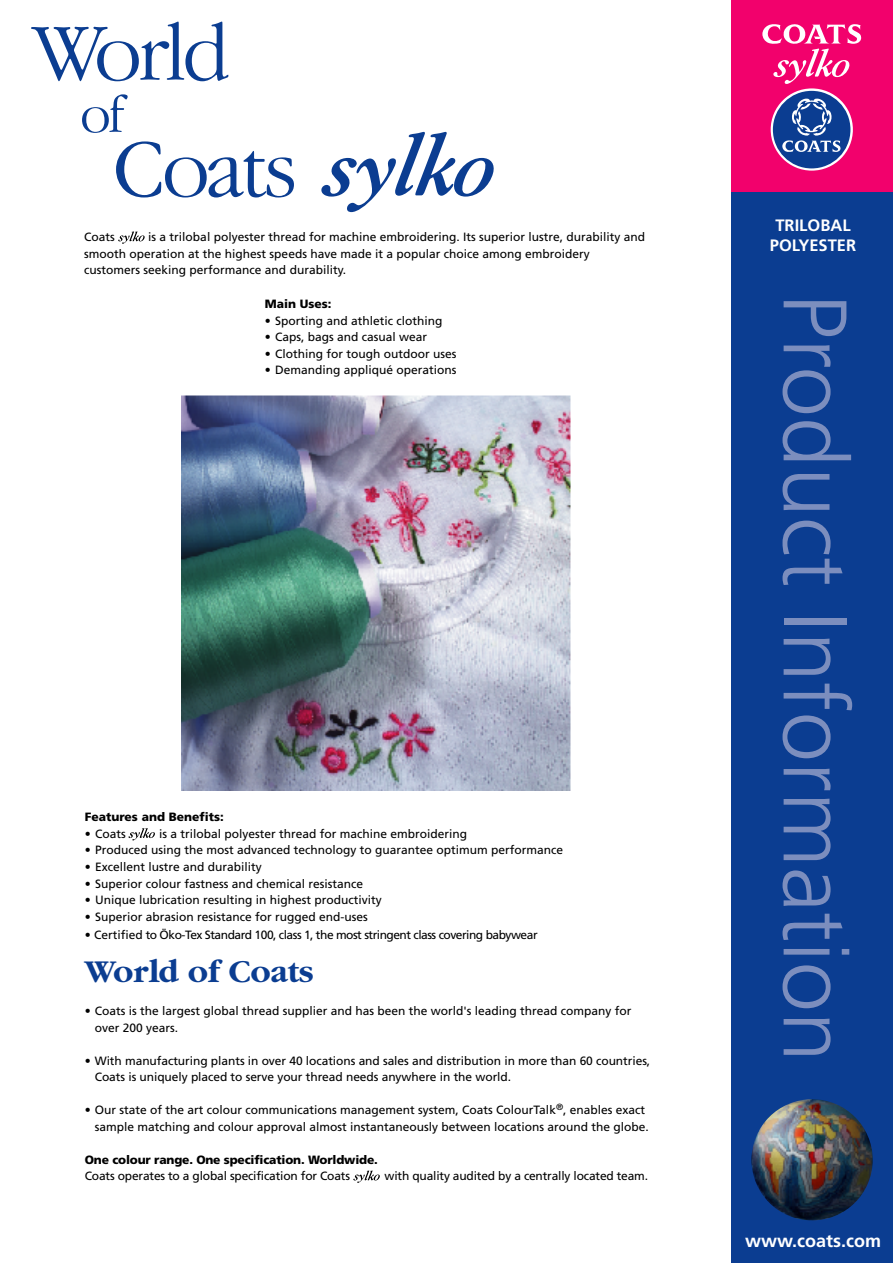
<style>
.page{position:relative;width:893px;height:1263px;background:#fff}
.page>*{position:absolute;margin:0;border:0;box-sizing:border-box;transform-origin:0 0}
.t1{font:300 90px "Frutiger";color:#7c8ebe}
.t2{font:300 84px/116.2px "Garamond IT Cby BT";letter-spacing:-.04em;color:#0b3d91}
.t3{font:300 54px "Garamond IT Cby BT";color:#0b3d91}
.t4{font:700 33px "Garamond";color:#0b3d91}
.t5{font:700 18px "Frutiger";color:#fff}
.t6{font:700 16.5px/19.5px "Frutiger";color:#fff;text-align:center}
.t7{font:12px/16.5px "Frutiger";color:#000}
.t8{font:12px "Frutiger";letter-spacing:-.04em;color:#000}
.t9{font:900 12px "Frutiger";letter-spacing:-.015em;color:#000}
</style>
<div class="page">
<div style="left:731px;top:0;width:162px;height:192px;background:#f2016c"></div>
<div style="left:731px;top:192px;width:162px;height:1071px;background:#0b3d91"></div>
<img style="left:751px;top:1099px;width:122px;height:121px;border-radius:50%">
<img style="left:182px;top:395px;width:389px;height:395px">
<svg style="left:771px;top:88px;width:82px;height:83px"></svg>
<div style="left:773px;top:91px;width:77px;height:77px;background:#0b3d91;border-radius:50%"></div>
<svg style="left:782px;top:98px;width:59px;height:54px"></svg>
<svg style="left:762px;top:24px;width:99px;height:60px"></svg>
<svg style="left:321px;top:132px;width:173px;height:80px"></svg>
<svg style="left:118px;top:231px;width:27px;height:13px"></svg>
<svg style="left:128px;top:828px;width:27px;height:12px"></svg>
<svg style="left:353px;top:1170px;width:27px;height:13px"></svg>
<h2 class="t2" style="left:113px;top:-7px;width:187px;text-indent:-79px">World<br>Coats</h2>
<h3 class="t3" style="left:80px;top:83px;width:45px">of</h3>
<p class="t7" style="left:84px;top:229px;width:562px;text-indent:64px">is a trilobal polyester thread for machine embroidering. Its superior lustre, durability and smooth operation at the highest speeds have made it a popular choice among embroidery customers seeking performance and durability.</p>
<p class="t9" style="left:265px;top:297px;width:68px">Main Uses:</p>
<p class="t7" style="left:265px;top:312px;width:179px">• Sporting and athletic clothing</p>
<p class="t7" style="left:265px;top:329px;width:164px">• Caps, bags and casual wear</p>
<p class="t7" style="left:265px;top:345px;width:193px">• Clothing for tough outdoor uses</p>
<p class="t7" style="left:265px;top:362px;width:193px">• Demanding appliqué operations</p>
<p class="t7" style="left:84px;top:229px;width:32px">Coats</p>
<p class="t9" style="left:85px;top:810px;width:140px">Features and Benefits:</p>
<p class="t7" style="left:85px;top:825px;width:42px">• Coats</p>
<p class="t7" style="left:159px;top:825px;width:310px">is a trilobal polyester thread for machine embroidering</p>
<p class="t7" style="left:85px;top:842px;width:480px">• Produced using the most advanced technology to guarantee optimum performance</p>
<p class="t7" style="left:85px;top:858px;width:178px">• Excellent lustre and durability</p>
<p class="t7" style="left:85px;top:875px;width:280px">• Superior colour fastness and chemical resistance</p>
<p class="t7" style="left:85px;top:891px;width:298px">• Unique lubrication resulting in highest productivity</p>
<p class="t7" style="left:85px;top:908px;width:284px">• Superior abrasion resistance for rugged end-uses</p>
<p class="t8" style="left:85px;top:927px;width:454px">• Certified to Öko-Tex Standard 100, class 1, the most stringent class covering babywear</p>
<h3 class="t4" style="left:85px;top:954px;width:231px">World of Coats</h3>
<p class="t7" style="left:95px;top:1002px;width:538px;text-indent:-10px">• Coats is the largest global thread supplier and has been the world's leading thread company for over 200 years.</p>
<p class="t7" style="left:95px;top:1052px;width:557px;text-indent:-10px">• With manufacturing plants in over 40 locations and sales and distribution in more than 60 countries,<br>Coats is uniquely placed to serve your thread needs anywhere in the world.</p>
<p class="t7" style="left:95px;top:1101px;width:556px;text-indent:-10px">• Our state of the art colour communications management system, Coats ColourTalk<sup>®</sup>, enables exact sample matching and colour approval almost instantaneously between locations around the globe.</p>
<p class="t9" style="left:85px;top:1152px;width:295px">One colour range. One specification. Worldwide.</p>
<p class="t7" style="left:85px;top:1167px;width:267px">Coats operates to a global specification for Coats</p>
<p class="t7" style="left:385px;top:1167px;width:265px">with quality audited by a centrally located team.</p>
<h3 class="t6" style="left:770px;top:215px;width:88px">TRILOBAL<br>POLYESTER</h3>
<h1 class="t1" style="left:866px;top:293px;width:770px;rotate:90deg">Product Information</h1>
<h3 class="t5" style="left:745px;top:1230px;width:138px">www.coats.com</h3>
</div>
